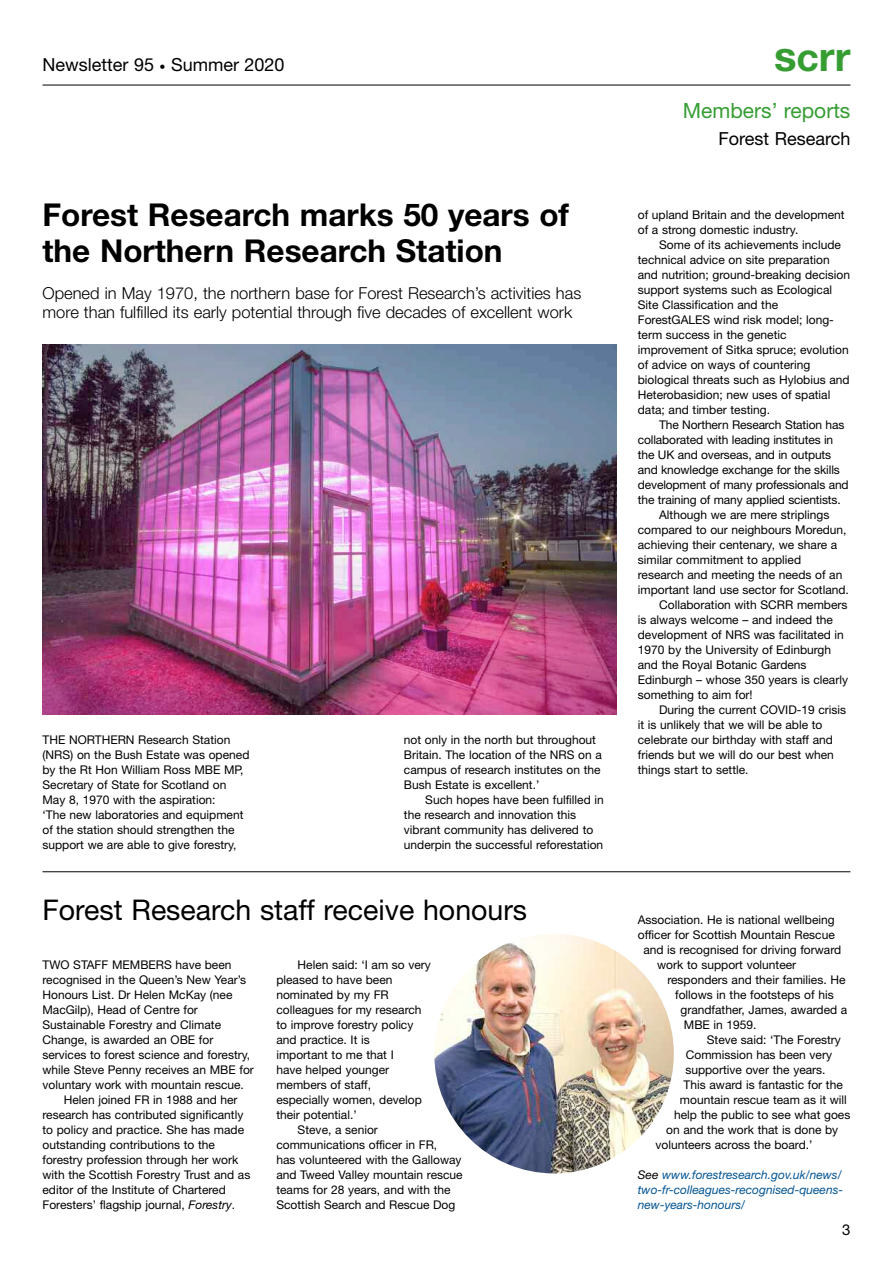
<style>
.page{position:relative;width:893px;height:1263px;background:#fff}
.page>*{position:absolute;margin:0;border:0;box-sizing:border-box;transform-origin:0 0}
.t1{font:700 40.5px "Helvetica Neue";color:#369d33}
.t2{font:700 31.5px/36px "Helvetica Neue";color:#000}
.t3{font:28.5px "Helvetica Neue";color:#000}
.t4{font:21px "Helvetica Neue";color:#369d33}
.t5{font:18px "Helvetica Neue";color:#000}
.t6{font:300 16.5px/19.5px "Helvetica Neue";color:#000}
.t7{font:15px "Helvetica Neue";color:#000}
.t8{font:12px/15px "Helvetica Neue";color:#000}
.t9{font:italic 12px/15px "Helvetica Neue";color:#025494}
.s1{font-size:12px}
.s2{font-size:42px}
.s3{font-size:39px}
.s4{font-style:italic}
.s5{color:#000}
</style>
<div class="page">
<hr style="left:43px;top:85px;width:807px;height:1px;background:#000">
<img style="left:43px;top:344px;width:574px;height:370px">
<hr style="left:43px;top:871px;width:807px;height:1px;background:#000">
<img style="left:434px;top:934px;width:240px;height:239px;border-radius:50%">
<h3 class="t5" style="left:43px;top:54px;width:244px">Newsletter 95 <span class="s1">•</span> Summer 2020</h3>
<h1 class="t1" style="left:774px;top:31px;width:78px"><span class="s2">s</span><span class="s3">c</span>rr</h1>
<h3 class="t4" style="left:683px;top:98px;width:169px">Members’ reports</h3>
<h3 class="t5" style="left:719px;top:128px;width:133px">Forest Research</h3>
<h2 class="t2" style="left:43px;top:196px;width:528px">Forest Research marks 50 years of the Northern Research Station</h2>
<h3 class="t6" style="left:43px;top:283px;width:540px">Opened in May 1970, the northern base for Forest Research’s activities has more than fulfilled its early potential through five decades of excellent work</h3>
<p class="t8" style="left:43px;top:732px;width:208px">THE NORTHERN Research Station (NRS) on the Bush Estate was opened by the Rt Hon William Ross MBE MP, Secretary of State for Scotland on May 8, 1970 with the aspiration:<br>‘The new laboratories and equipment of the station should strengthen the support we are able to give forestry,</p>
<p class="t8" style="left:404px;top:732px;width:199px">not only in the north but throughout Britain. The location of the NRS on a campus of research institutes on the Bush Estate is excellent.’</p>
<p class="t8" style="left:404px;top:792px;width:201px;text-indent:21px">Such hopes have been fulfilled in the research and innovation this vibrant community has delivered to underpin the successful reforestation</p>
<h3 class="t3" style="left:43px;top:893px;width:486px">Forest Research staff receive honours</h3>
<p class="t8" style="left:43px;top:957px;width:190px">TWO STAFF MEMBERS have been</p>
<p class="t8" style="left:43px;top:972px;width:205px">recognised in the Queen’s New Year’s</p>
<p class="t8" style="left:43px;top:987px;width:191px">Honours List. Dr Helen McKay (nee</p>
<p class="t8" style="left:43px;top:1002px;width:157px">MacGilp), Head of Centre for</p>
<p class="t8" style="left:43px;top:1017px;width:180px">Sustainable Forestry and Climate</p>
<p class="t8" style="left:43px;top:1032px;width:172px">Change, is awarded an OBE for</p>
<p class="t8" style="left:43px;top:1047px;width:209px">services to forest science and forestry,</p>
<p class="t8" style="left:43px;top:1062px;width:213px">while Steve Penny receives an MBE for</p>
<p class="t8" style="left:43px;top:1077px;width:203px">voluntary work with mountain rescue.</p>
<p class="t8" style="left:64px;top:1092px;width:175px">Helen joined FR in 1988 and her</p>
<p class="t8" style="left:43px;top:1107px;width:202px">research has contributed significantly</p>
<p class="t8" style="left:43px;top:1122px;width:203px">to policy and practice. She has made</p>
<p class="t8" style="left:43px;top:1137px;width:174px">outstanding contributions to the</p>
<p class="t8" style="left:43px;top:1152px;width:197px">forestry profession through her work</p>
<p class="t8" style="left:43px;top:1167px;width:209px">with the Scottish Forestry Trust and as</p>
<p class="t8" style="left:43px;top:1182px;width:185px">editor of the Institute of Chartered</p>
<p class="t8" style="left:43px;top:1197px;width:194px">Foresters’ flagship journal, <span class="s4">Forestry</span>.</p>
<p class="t8" style="left:298px;top:957px;width:135px">Helen said: ‘I am so very</p>
<p class="t8" style="left:276px;top:972px;width:118px">pleased to have been</p>
<p class="t8" style="left:276px;top:987px;width:114px">nominated by my FR</p>
<p class="t8" style="left:276px;top:1002px;width:147px">colleagues for my research</p>
<p class="t8" style="left:276px;top:1017px;width:139px">to improve forestry policy</p>
<p class="t8" style="left:276px;top:1032px;width:95px">and practice. It is</p>
<p class="t8" style="left:276px;top:1047px;width:119px">important to me that I</p>
<p class="t8" style="left:276px;top:1062px;width:114px">have helped younger</p>
<p class="t8" style="left:276px;top:1077px;width:96px">members of staff,</p>
<p class="t8" style="left:276px;top:1092px;width:147px">especially women, develop</p>
<p class="t8" style="left:276px;top:1107px;width:82px">their potential.’</p>
<p class="t8" style="left:298px;top:1122px;width:82px">Steve, a senior</p>
<p class="t8" style="left:276px;top:1137px;width:162px">communications officer in FR,</p>
<p class="t8" style="left:276px;top:1152px;width:187px">has volunteered with the Galloway</p>
<p class="t8" style="left:276px;top:1167px;width:188px">and Tweed Valley mountain rescue</p>
<p class="t8" style="left:276px;top:1182px;width:176px">teams for 28 years, and with the</p>
<p class="t8" style="left:276px;top:1197px;width:180px">Scottish Search and Rescue Dog</p>
<p class="t8" style="left:638px;top:207px;width:208px">of upland Britain and the development of a strong domestic industry.</p>
<p class="t8" style="left:638px;top:237px;width:214px;text-indent:21px">Some of its achievements include technical advice on site preparation and nutrition; ground-breaking decision support systems such as Ecological Site Classification and the ForestGALES wind risk model; long&shy;term success in the genetic improvement of Sitka spruce; evolution of advice on ways of countering biological threats such as Hylobius and Heterobasidion; new uses of spatial data; and timber testing.</p>
<p class="t8" style="left:659px;top:417px;width:187px">The Northern Research Station has</p>
<p class="t8" style="left:638px;top:432px;width:197px">collaborated with leading institutes in</p>
<p class="t8" style="left:638px;top:447px;width:195px">the UK and overseas, and in outputs</p>
<p class="t8" style="left:638px;top:462px;width:204px">and knowledge exchange for the skills</p>
<p class="t8" style="left:638px;top:477px;width:212px">development of many professionals and</p>
<p class="t8" style="left:638px;top:492px;width:204px">the training of many applied scientists.</p>
<p class="t8" style="left:659px;top:507px;width:172px">Although we are mere striplings</p>
<p class="t8" style="left:638px;top:522px;width:210px">compared to our neighbours Moredun,</p>
<p class="t8" style="left:638px;top:537px;width:201px">achieving their centenary, we share a</p>
<p class="t8" style="left:638px;top:552px;width:165px">similar commitment to applied</p>
<p class="t8" style="left:638px;top:567px;width:206px">research and meeting the needs of an</p>
<p class="t8" style="left:638px;top:582px;width:213px">important land use sector for Scotland.</p>
<p class="t8" style="left:659px;top:597px;width:190px">Collaboration with SCRR members</p>
<p class="t8" style="left:638px;top:612px;width:197px">is always welcome – and indeed the</p>
<p class="t8" style="left:638px;top:627px;width:208px">development of NRS was facilitated in</p>
<p class="t8" style="left:638px;top:642px;width:195px">1970 by the University of Edinburgh</p>
<p class="t8" style="left:638px;top:657px;width:170px">and the Royal Botanic Gardens</p>
<p class="t8" style="left:638px;top:672px;width:212px">Edinburgh – whose 350 years is clearly</p>
<p class="t8" style="left:638px;top:687px;width:116px">something to aim for!</p>
<p class="t8" style="left:659px;top:702px;width:189px">During the current COVID-19 crisis</p>
<p class="t8" style="left:638px;top:717px;width:186px">it is unlikely that we will be able to</p>
<p class="t8" style="left:638px;top:732px;width:197px">celebrate our birthday with staff and</p>
<p class="t8" style="left:638px;top:747px;width:198px">friends but we will do our best when</p>
<p class="t8" style="left:638px;top:762px;width:112px">things start to settle.</p>
<p class="t8" style="left:638px;top:912px;width:198px">Association. He is national wellbeing</p>
<p class="t8" style="left:638px;top:927px;width:198px">officer for Scottish Mountain Rescue</p>
<p class="t8" style="left:643px;top:942px;width:199px">and is recognised for driving forward</p>
<p class="t8" style="left:657px;top:957px;width:141px">work to support volunteer</p>
<p class="t8" style="left:667px;top:972px;width:180px">responders and their families. He</p>
<p class="t8" style="left:675px;top:987px;width:160px">follows in the footsteps of his</p>
<p class="t8" style="left:680px;top:1002px;width:168px">grandfather, James, awarded a</p>
<p class="t8" style="left:684px;top:1017px;width:74px">MBE in 1959.</p>
<p class="t8" style="left:707px;top:1032px;width:136px">Steve said: ‘The Forestry</p>
<p class="t8" style="left:686px;top:1047px;width:148px">Commission has been very</p>
<p class="t8" style="left:685px;top:1062px;width:142px">supportive over the years.</p>
<p class="t8" style="left:684px;top:1077px;width:161px">This award is fantastic for the</p>
<p class="t8" style="left:680px;top:1092px;width:169px">mountain rescue team as it will</p>
<p class="t8" style="left:674px;top:1107px;width:178px">help the public to see what goes</p>
<p class="t8" style="left:666px;top:1122px;width:174px">on and the work that is done by</p>
<p class="t8" style="left:655px;top:1137px;width:159px">volunteers across the board.’</p>
<p class="t9" style="left:638px;top:1167px;width:207px"><span class="s5">See</span> www.forestresearch.gov.uk/news/ two-fr-colleagues-recognised-queens&shy;new-years-honours/</p>
<p class="t7" style="left:842px;top:1220px;width:10px">3</p>
</div>
